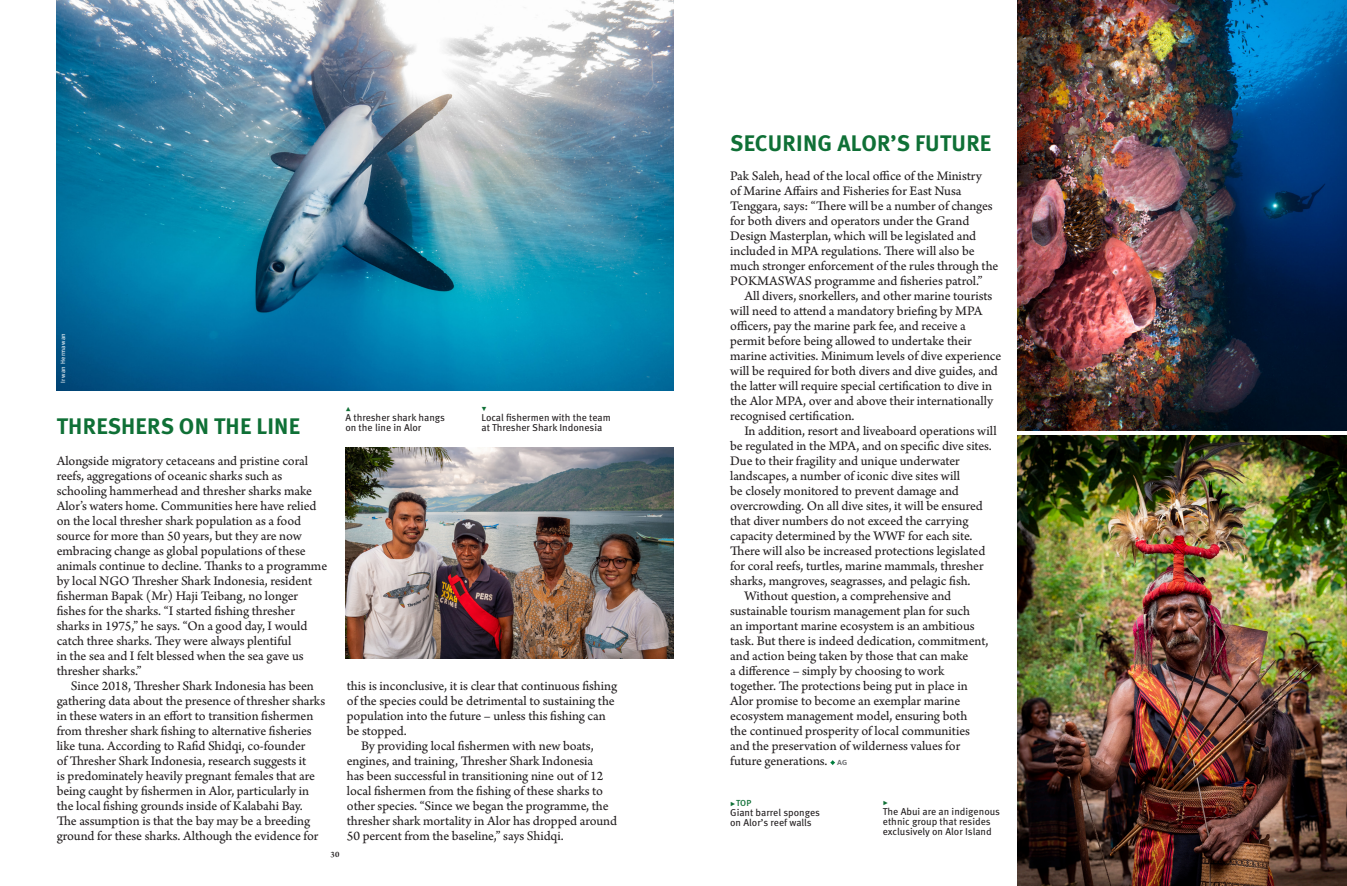
<style>
.page{position:relative;width:1347px;height:886px;background:#fff}
.page>*{position:absolute;margin:0;border:0;box-sizing:border-box;transform-origin:0 0}
._02_Headline{font:700 22.5px "Meta OT";letter-spacing:.01em;color:#0f7036}
.Text{font:13.75px/15px "Arno Pro Sm Text";letter-spacing:-.005em;color:#231f20}
._08_Caption{font:10px/10px "Meta OT";color:#231f20}
._08_Caption-2{font:500 8.75px "Meta OT";color:#0f7036}
._08_Caption-3{font:8.75px "Scala OT";color:#0f7036}
.t1{font:600 8.75px "Arno Pro";color:#231f20}
._01_Credit_Line{font:6.25px "Meta OT";letter-spacing:.05em;color:#fff}
.s1{font-family:"Meta OT";font-weight:500;font-size:9.38px;color:#6c6d70}
.s2{font-family:"Scala OT";font-weight:400}
</style>
<div class="page">
<img style="left:56px;top:0;width:617px;height:390px">
<svg style="left:830px;top:760px;width:5px;height:5px"></svg>
<img style="left:345px;top:448px;width:328px;height:210px">
<img style="left:1017px;top:0;width:329px;height:430px">
<img style="left:1017px;top:435px;width:329px;height:451px">
<p class="_01_Credit_Line" style="left:59px;top:382px;width:51px;rotate:-90deg">Irwan Hermawan</p>
<p class="_02_Headline" style="left:57px;top:411px;width:245px">THRESHERS ON THE LINE</p>
<p class="Text" style="left:57px;top:454px;width:272px">Alongside migratory cetaceans and pristine coral reefs, aggregations of oceanic sharks such as schooling hammerhead and thresher sharks make Alor’s waters home. Communities here have relied on the local thresher shark population as a food source for more than 50 years, but they are now embracing change as global populations of these animals continue to decline. Thanks to a programme by local NGO Thresher Shark Indonesia, resident fisherman Bapak (Mr) Haji Teibang, no longer fishes for the sharks. “I started fishing thresher sharks in 1975,” he says. “On a good day, I would catch three sharks. They were always plentiful</p>
<p class="Text" style="left:57px;top:649px;width:248px">in the sea and I felt blessed when the sea gave us thresher sharks.”</p>
<p class="Text" style="left:57px;top:679px;width:270px;text-indent:14px">Since 2018, Thresher Shark Indonesia has been gathering data about the presence of thresher sharks in these waters in an effort to transition fishermen from thresher shark fishing to alternative fisheries like tuna. According to Rafid Shidqi, co-founder<br>of Thresher Shark Indonesia, research suggests it<br>is predominately heavily pregnant females that are being caught by fishermen in Alor, particularly in the local fishing grounds inside of Kalabahi Bay.<br>The assumption is that the bay may be a breeding ground for these sharks. Although the evidence for</p>
<p class="_08_Caption-3" style="left:345px;top:403px;width:7px">▴</p>
<p class="_08_Caption" style="left:345px;top:412px;width:101px">A thresher shark hangs</p>
<p class="_08_Caption" style="left:345px;top:422px;width:78px">on the line in Alor</p>
<p class="_08_Caption-3" style="left:481px;top:403px;width:7px">▾</p>
<p class="_08_Caption" style="left:481px;top:412px;width:131px">Local fishermen with the team</p>
<p class="_08_Caption" style="left:481px;top:422px;width:122px">at Thresher Shark Indonesia</p>
<p class="Text" style="left:347px;top:679px;width:272px">this is inconclusive, it is clear that continuous fishing of the species could be detrimental to sustaining the population into the future – unless this fishing can be stopped.</p>
<p class="Text" style="left:347px;top:739px;width:272px;text-indent:14px">By providing local fishermen with new boats, engines, and training, Thresher Shark Indonesia<br>has been successful in transitioning nine out of 12 local fishermen from the fishing of these sharks to other species. “Since we began the programme, the thresher shark mortality in Alor has dropped around 50 percent from the baseline,” says Shidqi.</p>
<p class="t1" style="left:330px;top:849px;width:11px">30</p>
<p class="_02_Headline" style="left:730px;top:129px;width:262px">SECURING ALOR’S FUTURE</p>
<p class="Text" style="left:730px;top:169px;width:270px">Pak Saleh, head of the local office of the Ministry<br>of Marine Affairs and Fisheries for East Nusa Tenggara, says: “There will be a number of changes for both divers and operators under the Grand Design Masterplan, which will be legislated and included in MPA regulations. There will also be much stronger enforcement of the rules through the POKMASWAS programme and fisheries patrol.”</p>
<p class="Text" style="left:730px;top:289px;width:273px;text-indent:14px">All divers, snorkellers, and other marine tourists will need to attend a mandatory briefing by MPA officers, pay the marine park fee, and receive a permit before being allowed to undertake their marine activities. Minimum levels of dive experience will be required for both divers and dive guides, and the latter will require special certification to dive in the Alor MPA, over and above their internationally recognised certification.</p>
<p class="Text" style="left:730px;top:424px;width:268px;text-indent:14px">In addition, resort and liveaboard operations will be regulated in the MPA, and on specific dive sites.</p>
<p class="Text" style="left:730px;top:454px;width:257px">Due to their fragility and unique underwater landscapes, a number of iconic dive sites will<br>be closely monitored to prevent damage and overcrowding. On all dive sites, it will be ensured that diver numbers do not exceed the carrying capacity determined by the WWF for each site.<br>There will also be increased protections legislated for coral reefs, turtles, marine mammals, thresher sharks, mangroves, seagrasses, and pelagic fish.</p>
<p class="Text" style="left:730px;top:589px;width:241px;text-align:center">Without question, a comprehensive and sustainable tourism management plan for such</p>
<p class="Text" style="left:730px;top:619px;width:246px">an important marine ecosystem is an ambitious</p>
<p class="Text" style="left:730px;top:634px;width:260px">task. But there is indeed dedication, commitment, and action being taken by those that can make</p>
<p class="Text" style="left:730px;top:664px;width:216px">a difference – simply by choosing to work</p>
<p class="Text" style="left:730px;top:679px;width:239px">together. The protections being put in place in</p>
<p class="Text" style="left:730px;top:694px;width:232px">Alor promise to become an exemplar marine</p>
<p class="Text" style="left:730px;top:709px;width:239px">ecosystem management model, ensuring both</p>
<p class="Text" style="left:730px;top:724px;width:241px">the continued prosperity of local communities</p>
<p class="Text" style="left:730px;top:739px;width:231px">and the preservation of wilderness values for</p>
<p class="Text" style="left:730px;top:754px;width:119px">future generations. <span class="s1">ag</span></p>
<p class="_08_Caption-2" style="left:730px;top:797px;width:23px"><span class="s2">▶</span>TOP</p>
<p class="_08_Caption" style="left:730px;top:807px;width:91px">Giant barrel sponges</p>
<p class="_08_Caption" style="left:730px;top:817px;width:83px">on Alor’s reef walls</p>
<p class="_08_Caption-3" style="left:883px;top:797px;width:7px">▶</p>
<p class="_08_Caption" style="left:883px;top:807px;width:119px">The Abui are an indigenous ethnic group that resides exclusively on Alor Island</p>
</div>
